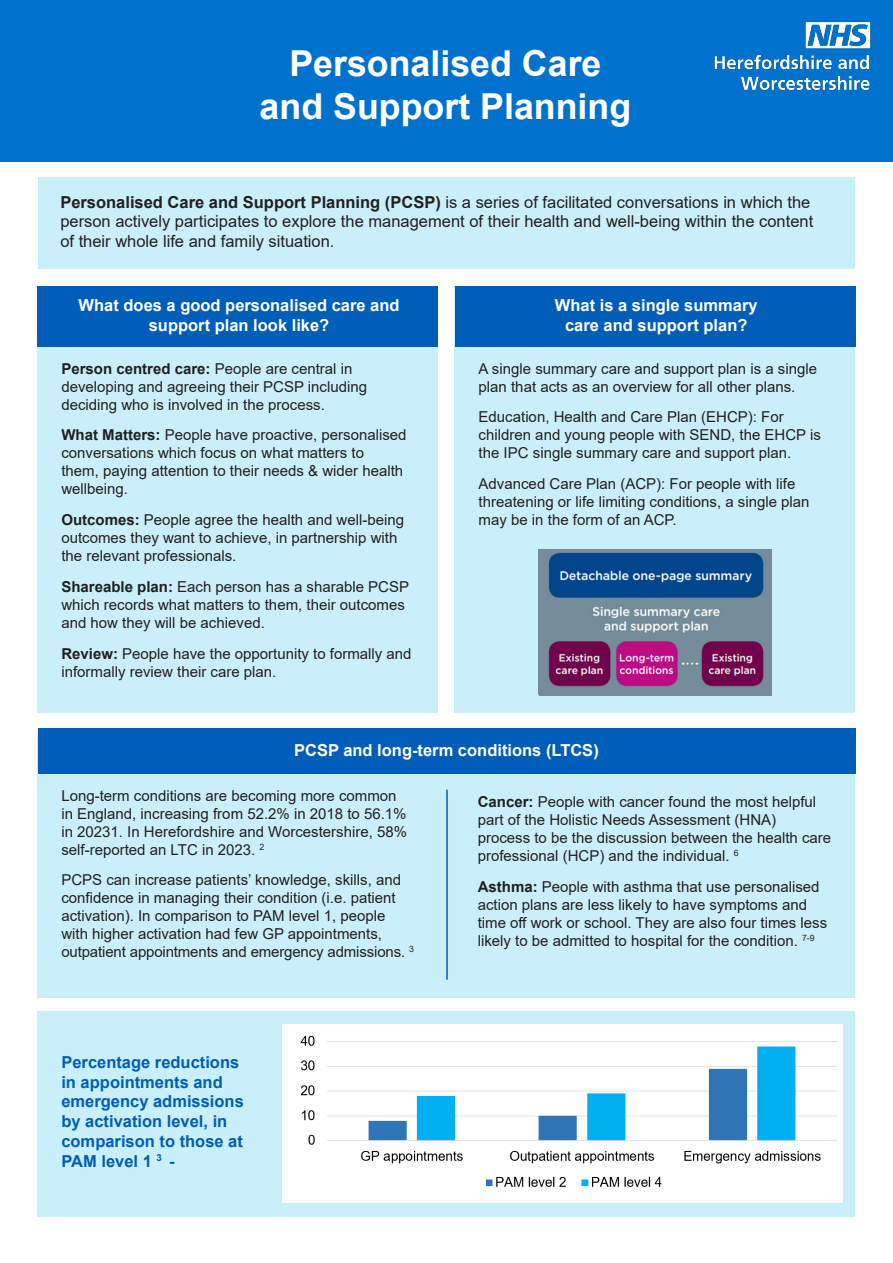
<style>
.page{position:relative;width:893px;height:1263px;background:#fff}
.page>*{position:absolute;margin:0;border:0;box-sizing:border-box;transform-origin:0 0}
.t1{font:700 35.7px/42.9px "Arial";color:#fff;text-align:center}
.t2{font:16.5px/19.8px "Arial";color:#231f20}
.t3{font:700 16.5px/19.8px "Arial";color:#fff;text-align:center}
.t4{font:700 16.5px/19.8px "Arial";color:#005eb8}
.t5{font:15px/18px "Arial";color:#231f20}
.s1{font-weight:700}
</style>
<div class="page">
<div style="left:37px;top:286px;width:401px;height:427px;background:#c9f0fa"></div>
<div style="left:37px;top:729px;width:818px;height:268px;background:#c9f0fa"></div>
<div style="left:37px;top:1011px;width:818px;height:205px;background:#c9f0fa"></div>
<div style="left:454px;top:286px;width:401px;height:427px;background:#c9f0fa"></div>
<div style="left:38px;top:286px;width:400px;height:61px;background:#005eb8"></div>
<div style="left:38px;top:729px;width:817px;height:45px;background:#005eb8"></div>
<div style="left:455px;top:286px;width:400px;height:61px;background:#005eb8"></div>
<div style="left:0;top:0;width:893px;height:161px;background:#0072ce"></div>
<img style="left:714px;top:21px;width:157px;height:70px">
<div style="left:38px;top:178px;width:817px;height:91px;background:#c9f0fa"></div>
<img style="left:539px;top:549px;width:232px;height:146px">
<hr style="left:446px;top:790px;width:2px;height:190px;background:#005eb8">
<div style="left:282px;top:1024px;width:561px;height:179px;background:#fff"></div>
<img style="left:300px;top:1035px;width:537px;height:152px">
<p class="t1" style="left:260px;top:42px;width:373px">Personalised Care and Support Planning</p>
<p class="t2" style="left:60px;top:192px;width:754px"><span class="s1">Personalised Care and Support Planning (PCSP)</span> is a series of facilitated conversations in which the person actively participates to explore the management of their health and well-being within the content of their whole life and family situation.</p>
<p class="t3" style="left:79px;top:295px;width:322px">What does a good personalised care and support plan look like?</p>
<p class="t5" style="left:61px;top:359px;width:307px"><span class="s1">Person centred care:</span> People are central in developing and agreeing their PCSP including deciding who is involved in the process.</p>
<p class="t5" style="left:61px;top:426px;width:347px"><span class="s1">What Matters:</span> People have proactive, personalised conversations which focus on what matters to<br>them, paying attention to their needs &amp; wider health wellbeing.</p>
<p class="t5" style="left:61px;top:511px;width:344px"><span class="s1">Outcomes:</span> People agree the health and well-being outcomes they want to achieve, in partnership with the relevant professionals.</p>
<p class="t5" style="left:61px;top:577px;width:349px"><span class="s1">Shareable plan:</span> Each person has a sharable PCSP which records what matters to them, their outcomes and how they will be achieved.</p>
<p class="t5" style="left:61px;top:644px;width:352px"><span class="s1">Review:</span> People have the opportunity to formally and informally review their care plan.</p>
<p class="t3" style="left:555px;top:295px;width:204px">What is a single summary care and support plan?</p>
<p class="t5" style="left:479px;top:359px;width:340px">A single summary care and support plan is a single plan that acts as an overview for all other plans.</p>
<p class="t5" style="left:479px;top:408px;width:344px">Education, Health and Care Plan (EHCP): For children and young people with SEND, the EHCP is the IPC single summary care and support plan.</p>
<p class="t5" style="left:479px;top:475px;width:332px">Advanced Care Plan (ACP): For people with life threatening or life limiting conditions, a single plan may be in the form of an ACP.</p>
<p class="t3" style="left:294px;top:740px;width:306px">PCSP and long-term conditions (LTCS)</p>
<p class="t5" style="left:61px;top:786px;width:347px">Long-term conditions are becoming more common in England, increasing from 52.2% in 2018 to 56.1% in 20231. In Herefordshire and Worcestershire, 58% self-reported an LTC in 2023. <sup>2</sup></p>
<p class="t5" style="left:61px;top:871px;width:354px">PCPS can increase patients’ knowledge, skills, and confidence in managing their condition (i.e. patient activation). In comparison to PAM level 1, people with higher activation had few GP appointments, outpatient appointments and emergency admissions. <sup>3</sup></p>
<p class="t4" style="left:61px;top:1052px;width:184px">Percentage reductions in appointments and emergency admissions by activation level, in comparison to those at<br>PAM level 1 <sup>3</sup> -</p>
<p class="t5" style="left:478px;top:792px;width:355px"><span class="s1">Cancer:</span> People with cancer found the most helpful part of the Holistic Needs Assessment (HNA) process to be the discussion between the health care professional (HCP) and the individual. <sup>6</sup></p>
<p class="t5" style="left:478px;top:877px;width:351px"><span class="s1">Asthma:</span> People with asthma that use personalised action plans are less likely to have symptoms and time off work or school. They are also four times less likely to be admitted to hospital for the condition. <sup>7-9</sup></p>
</div>
